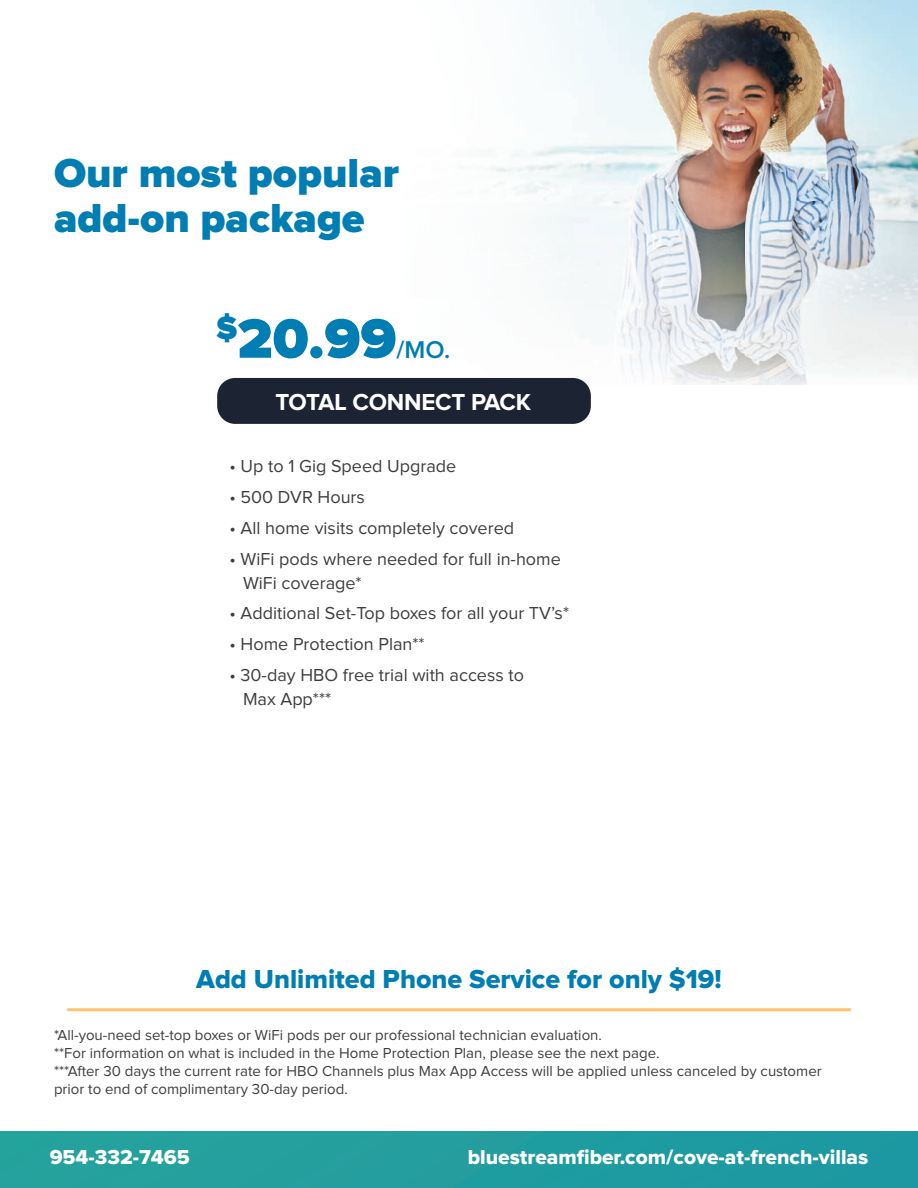
<style>
.page{position:relative;width:918px;height:1188px;background:#fff}
.page>*{position:absolute;margin:0;border:0;box-sizing:border-box;transform-origin:0 0}
.t1{font:900 57.6px "Proxima Nova";color:#007db3}
.t2{font:900 42px "Proxima Nova";color:#007db3}
.t3{font:27px "Proxima Nova Extrabld";color:#007db3}
.t4{font:600 25.2px "Proxima Nova";color:#007db3}
.t5{font:700 24px "Proxima Nova";letter-spacing:-.01em;color:#fff}
.t6{font:21px "Proxima Nova Extrabld";color:#fff}
.t7{font:18px/24px "Proxima Nova";color:#3e3e3f}
.t8{font:15px "Proxima Nova";color:#3e3e3f}
</style>
<div class="page">
<img style="left:487px;top:0;width:431px;height:389px">
<div style="left:0;top:1131px;width:918px;height:57px;background:#249d9f"></div>
<div style="left:217px;top:378px;width:374px;height:46px;background:#1c2332;border-radius:18px"></div>
<hr style="left:67px;top:1008px;width:784px;height:3px;background:#fec470">
<p class="t2" style="left:54px;top:149px;width:347px">Our most popular</p>
<p class="t2" style="left:54px;top:194px;width:312px">add-on package</p>
<p class="t1" style="left:216px;top:305px;width:182px"><sup>$</sup>20.99</p>
<p class="t4" style="left:397px;top:338px;width:55px">/MO.</p>
<p class="t5" style="left:275px;top:389px;width:257px">TOTAL CONNECT PACK</p>
<p class="t7" style="left:230px;top:455px;width:228px">• Up to 1 Gig Speed Upgrade</p>
<p class="t7" style="left:230px;top:486px;width:137px">• 500 DVR Hours</p>
<p class="t7" style="left:230px;top:516px;width:286px">• All home visits completely covered</p>
<p class="t7" style="left:243px;top:547px;width:319px;text-indent:-14px">• WiFi pods where needed for full in-home<br>WiFi coverage*</p>
<p class="t7" style="left:230px;top:602px;width:341px">• Additional Set-Top boxes for all your TV’s*</p>
<p class="t7" style="left:230px;top:633px;width:197px">• Home Protection Plan**</p>
<p class="t7" style="left:243px;top:663px;width:283px;text-indent:-14px">• 30-day HBO free trial with access to<br>Max App***</p>
<p class="t3" style="left:196px;top:963px;width:527px">Add Unlimited Phone Service for only $19!</p>
<p class="t8" style="left:54px;top:1027px;width:550px">*All-you-need set-top boxes or WiFi pods per our professional technician evaluation.</p>
<p class="t8" style="left:54px;top:1045px;width:607px">**For information on what is included in the Home Protection Plan, please see the next page.</p>
<p class="t8" style="left:54px;top:1063px;width:769px">***After 30 days the current rate for HBO Channels plus Max App Access will be applied unless canceled by customer</p>
<p class="t8" style="left:54px;top:1081px;width:295px">prior to end of complimentary 30-day period.</p>
<p class="t6" style="left:50px;top:1145px;width:142px">954-332-7465</p>
<p class="t6" style="left:468px;top:1145px;width:402px">bluestreamfiber.com/cove-at-french-villas</p>
</div>
